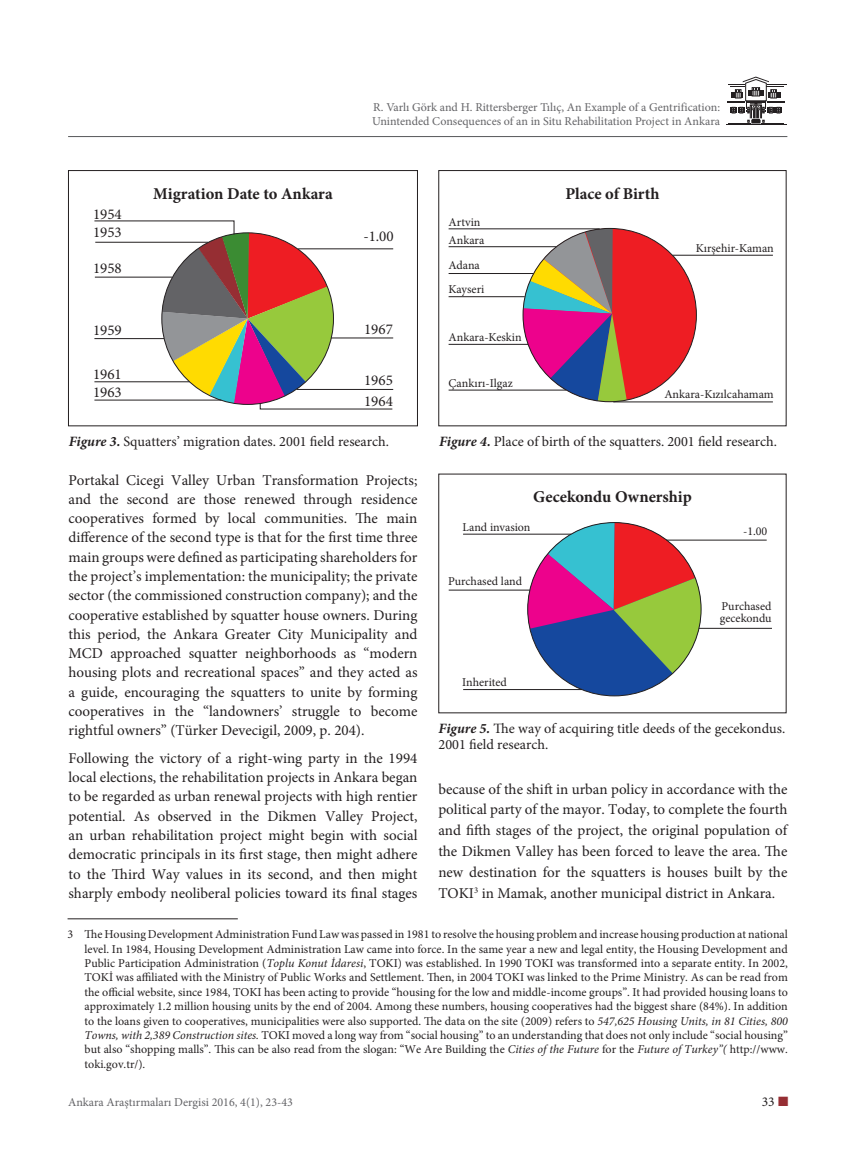
<style>
.page{position:relative;width:864px;height:1170px;background:#fff}
.page>*{position:absolute;margin:0;border:0;box-sizing:border-box;transform-origin:0 0}
.t1{font:700 16.5px "Minion Pro";color:#231f20}
.t2{font:15px/19.2px "Minion Pro";color:#231f20;text-align:justify}
.t3{font:14.25px/16.5px "Minion Pro";color:#231f20}
.t4{font:13.5px "Minion Pro";color:#231f20}
.t5{font:12px/14.4px "Minion Pro";color:#231f20}
.t6{font:12px/13.5px "Minion Pro";color:#636366}
.s1{font-weight:700;font-style:italic}
.s2{font-style:italic}
.s3{color:#962e33}
</style>
<div class="page">
<hr style="left:68px;top:136px;width:719px;height:1px;background:#57585a">
<hr style="left:726px;top:124px;width:60px;height:1px;background:#231f20">
<svg style="left:727px;top:77px;width:59px;height:47px"></svg>
<hr style="left:68px;top:918px;width:170px;height:1px;background:#231f20">
<div style="left:527px;top:522px;width:173px;height:173px;background:#15489e;border-radius:50%"></div>
<svg style="left:527px;top:522px;width:173px;height:153px"></svg>
<hr style="left:463px;top:533px;width:108px;height:1px;background:#231f20">
<hr style="left:448px;top:589px;width:81px;height:1px;background:#231f20">
<hr style="left:698px;top:628px;width:73px;height:1px;background:#231f20">
<hr style="left:666px;top:539px;width:100px;height:1px;background:#231f20">
<hr style="left:463px;top:689px;width:118px;height:1px;background:#231f20">
<div style="left:438px;top:170px;width:348px;height:256px;border:1px solid #231f20"></div>
<div style="left:523px;top:228px;width:173px;height:173px;background:#ee1d23;border-radius:50%"></div>
<svg style="left:523px;top:228px;width:104px;height:173px"></svg>
<hr style="left:448px;top:228px;width:151px;height:1px;background:#231f20">
<hr style="left:448px;top:246px;width:108px;height:1px;background:#231f20">
<hr style="left:448px;top:273px;width:85px;height:1px;background:#231f20">
<hr style="left:448px;top:296px;width:76px;height:1px;background:#231f20">
<hr style="left:448px;top:344px;width:80px;height:1px;background:#231f20">
<hr style="left:448px;top:389px;width:118px;height:1px;background:#231f20">
<hr style="left:613px;top:401px;width:159px;height:1px;background:#231f20">
<hr style="left:672px;top:255px;width:100px;height:1px;background:#231f20">
<div style="left:68px;top:170px;width:349px;height:256px;border:1px solid #231f20"></div>
<svg style="left:94px;top:220px;width:299px;height:190px"></svg>
<hr style="left:296px;top:389px;width:97px;height:1px;background:#231f20">
<hr style="left:331px;top:337px;width:62px;height:1px;background:#231f20">
<hr style="left:298px;top:248px;width:95px;height:1px;background:#231f20">
<p class="t2" style="left:93px;top:204px;width:30px">1954</p>
<p class="t2" style="left:93px;top:223px;width:30px">1953</p>
<p class="t2" style="left:93px;top:258px;width:30px">1958</p>
<p class="t2" style="left:93px;top:320px;width:30px">1959</p>
<p class="t2" style="left:93px;top:365px;width:30px;line-height:18.5px">1961<br>1963</p>
<p class="t1" style="left:153px;top:182px;width:181px">Migration Date to Ankara</p>
<p class="t6" style="left:372px;top:101px;width:349px">R. Varlı Görk and H. Rittersberger Tılıç, An Example of a Gentrification:<br>Unintended Consequences of an in Situ Rehabilitation Project in Ankara</p>
<p class="t2" style="left:363px;top:227px;width:32px">-1.00</p>
<p class="t2" style="left:364px;top:319px;width:30px">1967</p>
<p class="t2" style="left:364px;top:370px;width:30px;line-height:20.5px">1965<br>1964</p>
<p class="t5" style="left:448px;top:212px;width:37px;line-height:18.3px">Artvin<br>Ankara</p>
<p class="t5" style="left:448px;top:252px;width:37px;line-height:24.9px">Adana<br>Kayseri</p>
<p class="t5" style="left:448px;top:330px;width:75px">Ankara-Keskin</p>
<p class="t5" style="left:448px;top:376px;width:66px">Çankırı-Ilgaz</p>
<p class="t1" style="left:565px;top:182px;width:96px">Place of Birth</p>
<p class="t5" style="left:695px;top:241px;width:79px">Kırşehir-Kaman</p>
<p class="t5" style="left:664px;top:387px;width:111px">Ankara-Kızılcahamam</p>
<p class="t3" style="left:69px;top:433px;width:321px"><span class="s1">Figure 3.</span> Squatters’ migration dates. 2001 field research.</p>
<p class="t3" style="left:439px;top:433px;width:339px"><span class="s1">Figure 4.</span> Place of birth of the squatters. 2001 field research.</p>
<p class="t2" style="left:68px;top:470px;width:350px">Portakal Cicegi Valley Urban Transformation Projects; and the second are those renewed through residence cooperatives formed by local communities. The main difference of the second type is that for the first time three main groups were defined as participating shareholders for the project’s implementation: the municipality; the private sector (the commissioned construction company); and the cooperative established by squatter house owners. During this period, the Ankara Greater City Municipality and MCD approached squatter neighborhoods as “modern housing plots and recreational spaces” and they acted as a guide, encouraging the squatters to unite by forming cooperatives in the “landowners’ struggle to become rightful owners” (Türker Devecigil, 2009, p. 204).</p>
<p class="t2" style="left:68px;top:748px;width:350px">Following the victory of a right-wing party in the 1994 local elections, the rehabilitation projects in Ankara began to be regarded as urban renewal projects with high rentier potential. As observed in the Dikmen Valley Project, an urban rehabilitation project might begin with social democratic principals in its first stage, then might adhere to the Third Way values in its second, and then might sharply embody neoliberal policies toward its final stages</p>
<p class="t1" style="left:533px;top:485px;width:160px">Gecekondu Ownership</p>
<p class="t5" style="left:462px;top:519px;width:69px">Land invasion</p>
<p class="t5" style="left:742px;top:524px;width:26px">-1.00</p>
<p class="t5" style="left:448px;top:573px;width:75px">Purchased land</p>
<p class="t5" style="left:719px;top:600px;width:53px;line-height:12px">Purchased gecekondu</p>
<p class="t5" style="left:462px;top:674px;width:46px">Inherited</p>
<p class="t3" style="left:438px;top:720px;width:348px"><span class="s1">Figure 5.</span> The way of acquiring title deeds of the gecekondus.<br>2001 field research.</p>
<p class="t2" style="left:438px;top:778px;width:350px;line-height:20.9px">because of the shift in urban policy in accordance with the political party of the mayor. Today, to complete the fourth and fifth stages of the project, the original population of the Dikmen Valley has been forced to leave the area. The new destination for the squatters is houses built by the TOKI<sup>3</sup> in Mamak, another municipal district in Ankara.</p>
<p class="t5" style="left:85px;top:927px;width:704px;text-align:justify;text-indent:-17px">3 The Housing Development Administration Fund Law was passed in 1981 to resolve the housing problem and increase housing production at national level. In 1984, Housing Development Administration Law came into force. In the same year a new and legal entity, the Housing Development and Public Participation Administration (<span class="s2">Toplu Konut İdaresi</span>, TOKI) was established. In 1990 TOKI was transformed into a separate entity. In 2002, TOKİ was affiliated with the Ministry of Public Works and Settlement. Then, in 2004 TOKI was linked to the Prime Ministry. As can be read from the official website, since 1984, TOKI has been acting to provide “housing for the low and middle-income groups”. It had provided housing loans to approximately 1.2 million housing units by the end of 2004. Among these numbers, housing cooperatives had the biggest share (84%). In addition to the loans given to cooperatives, municipalities were also supported. The data on the site (2009) refers to <span class="s2">547,625 Housing Units, in 81 Cities, 800<br>Towns, with 2,389 Construction sites.</span> TOKI moved a long way from “social housing” to an understanding that does not only include “social housing” but also “shopping malls”. This can be also read from the slogan: “We Are Building the <span class="s2">Cities of the Future</span> for the <span class="s2">Future of Turkey”(</span> http://www. toki.gov.tr/).</p>
<p class="t6" style="left:68px;top:1095px;width:226px">Ankara Araştırmaları Dergisi 2016, 4(1), 23-43</p>
<p class="t4" style="left:761px;top:1092px;width:28px">33 <span class="s3">■</span></p>
</div>
